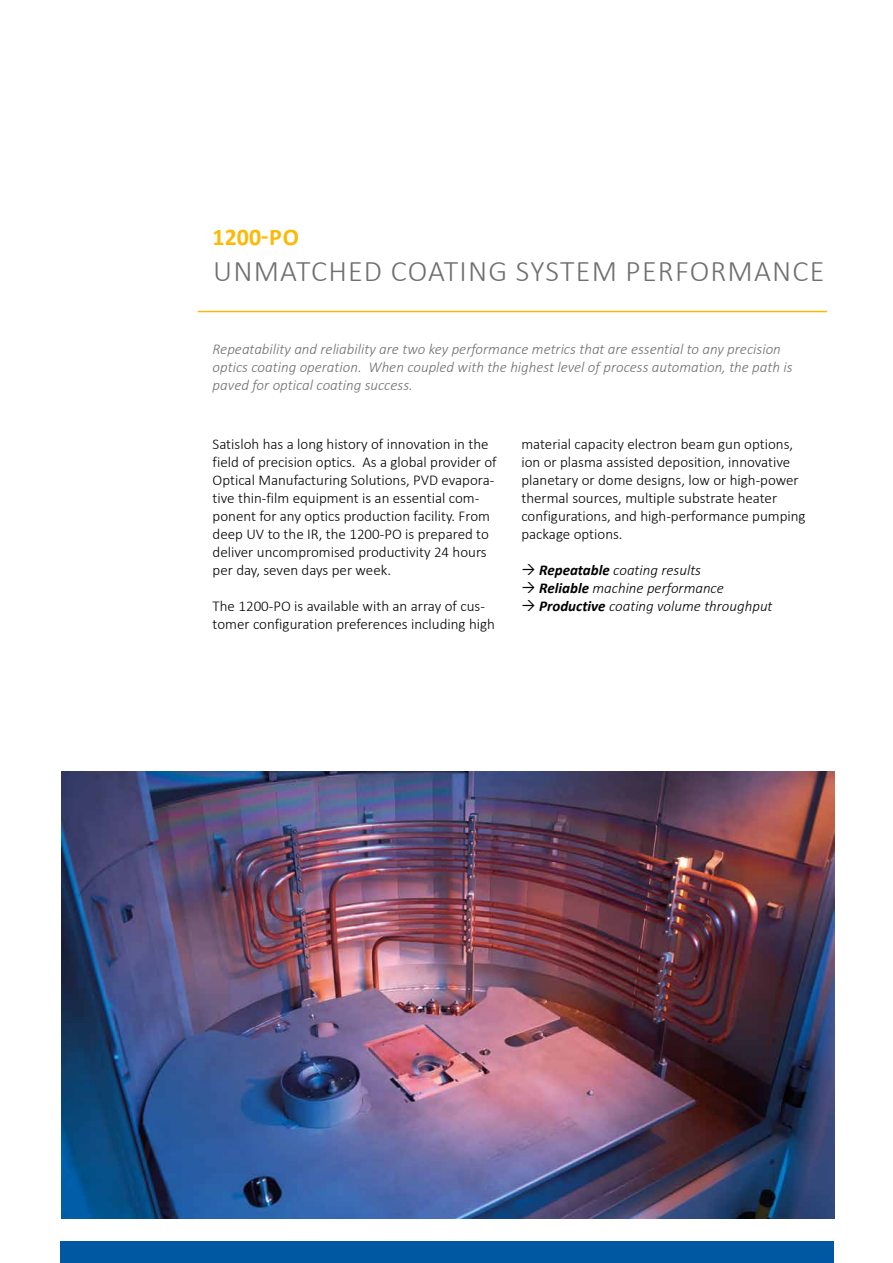
<style>
.page{position:relative;width:893px;height:1263px;background:#fff}
.page>*{position:absolute;margin:0;border:0;box-sizing:border-box;transform-origin:0 0}
.t1{font:300 30px "Calibri";letter-spacing:.04em;color:#706f6f}
.t2{font:700 24px "Calibri";color:#fbba07}
.t3{font:300 15px/18px "Calibri";color:#000}
.t4{font:italic 300 15px/18px "Calibri";color:#706f6f}
.t5{font:italic 300 15px/18px "Calibri";color:#000}
.s1{font-weight:700}
</style>
<div class="page">
<div style="left:60px;top:1242px;width:773px;height:21px;background:#0058a2"></div>
<hr style="left:198px;top:311px;width:629px;height:1px;background:#fbba07">
<img style="left:61px;top:771px;width:774px;height:448px">
<h2 class="t2" style="left:213px;top:220px;width:88px">1200-PO</h2>
<h1 class="t1" style="left:213px;top:252px;width:613px">UNMATCHED COATING SYSTEM PERFORMANCE</h1>
<p class="t4" style="left:213px;top:340px;width:581px">Repeatability and reliability are two key performance metrics that are essential to any precision optics coating operation. When coupled with the highest level of process automation, the path is paved for optical coating success.</p>
<p class="t3" style="left:213px;top:435px;width:285px">Satisloh has a long history of innovation in the field of precision optics. As a global provider of Optical Manufacturing Solutions, PVD evapora&shy;tive thin-film equipment is an essential com&shy;ponent for any optics production facility. From deep UV to the IR, the 1200-PO is prepared to deliver uncompromised productivity 24 hours per day, seven days per week.</p>
<p class="t3" style="left:213px;top:597px;width:284px">The 1200-PO is available with an array of cus&shy;tomer configuration preferences including high</p>
<p class="t3" style="left:521px;top:435px;width:286px">material capacity electron beam gun options, ion or plasma assisted deposition, innovative planetary or dome designs, low or high-power thermal sources, multiple substrate heater configurations, and high-performance pumping package options.</p>
<p class="t5" style="left:539px;top:561px;width:235px"><span class="s1">Repeatable</span> coating results<br><span class="s1">Reliable</span> machine performance<br><span class="s1">Productive</span> coating volume throughput</p>
</div>
